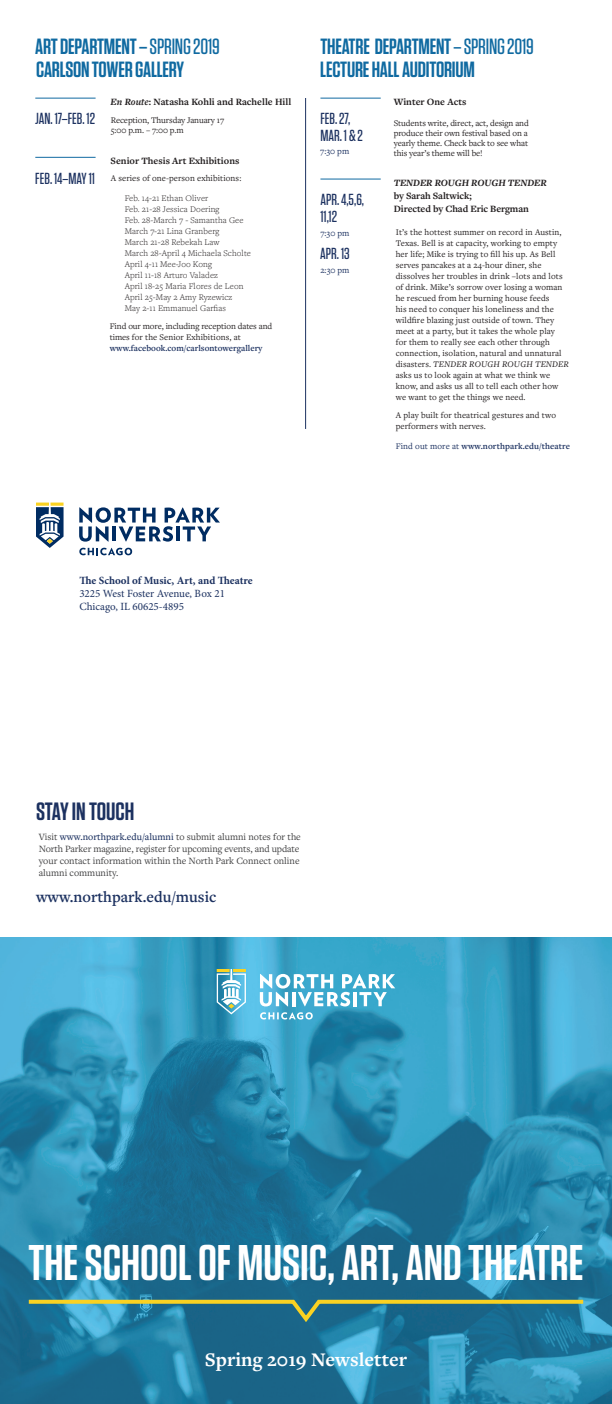
<style>
.page{position:relative;width:612px;height:1404px;background:#fff}
.page>*{position:absolute;margin:0;border:0;box-sizing:border-box;transform-origin:0 0}
.t1{font:600 50px "Tungsten";color:#fff}
.t2{font:600 25px "Tungsten";letter-spacing:-.005em;color:#1c3160}
.t3{font:600 22px/23.7px "Tungsten";letter-spacing:-.01em;color:#106aa1}
.t4{font:700 20px "Freight Text Pro";color:#fff}
.t5{font:500 16px/17px "Tungsten";color:#1c3160}
.t6{font:600 16px "Freight Text Pro";color:#1c3160}
.t7{font:11px/13.2px "Minion Pro";color:#1c3160}
.t8{font:700 11px "Minion Pro";color:#1c3160}
.t9{font:10px/12px "Freight Text Pro";color:#3e3e3f}
.t10{font:700 10px/13px "Freight Text Pro";color:#231f20}
.t11{font:italic 700 10px "Freight Text Pro";letter-spacing:-.01em;color:#231f20}
.t12{font:9px/11px "Freight Text Pro";letter-spacing:.01em;color:#231f20}
.t13{font:300 9px/11px "Freight Text Pro";letter-spacing:.01em;color:#231f20}
.t14{font:9px/10px "Freight Text Pro";letter-spacing:-.01em;color:#231f20}
.t15{font:600 9px "Freight Text Pro";color:#1c3160}
.t16{font:9px "Freight Text Pro";color:#1c3160}
.s1{font-weight:500}
.s2{font-style:italic}
.s3{font-weight:400}
.s4{font-weight:500;color:#1c3160}
</style>
<div class="page">
<img style="left:0;top:937px;width:612px;height:467px">
<svg style="left:25px;top:1298px;width:562px;height:28px;background:#3f8187"></svg>
<svg style="left:260px;top:974px;width:135px;height:46px"></svg>
<svg style="left:217px;top:969px;width:29px;height:45px"></svg>
<svg style="left:79px;top:507px;width:141px;height:35px"></svg>
<svg style="left:79px;top:548px;width:53px;height:7px"></svg>
<svg style="left:36px;top:503px;width:28px;height:45px"></svg>
<hr style="left:35px;top:98px;width:61px;height:1px;background:#106aa1">
<hr style="left:35px;top:157px;width:61px;height:1px;background:#106aa1">
<hr style="left:305px;top:98px;width:1px;height:331px;background:#1c3160">
<hr style="left:320px;top:98px;width:61px;height:1px;background:#106aa1">
<hr style="left:320px;top:179px;width:61px;height:1px;background:#106aa1">
<h3 class="t3" style="left:35px;top:35px;width:186px">ART DEPARTMENT – <span class="s1">SPRING 2019<br></span>CARLSON TOWER GALLERY</h3>
<h3 class="t5" style="left:35px;top:111px;width:61px">JAN. 17–FEB. 12</h3>
<h3 class="t5" style="left:35px;top:170px;width:61px">FEB. 14–MAY 11</h3>
<p class="t10" style="left:111px;top:95px;width:182px"><span class="s2">En Route</span>: Natasha Kohli and Rachelle Hill</p>
<p class="t14" style="left:111px;top:115px;width:115px">Reception, Thursday January 17<br>5:00 p.m. – 7:00 p.m</p>
<p class="t10" style="left:111px;top:154px;width:130px">Senior Thesis Art Exhibitions</p>
<p class="t12" style="left:111px;top:173px;width:132px">A series of one-person exhibitions:</p>
<p class="t13" style="left:125px;top:192px;width:128px">Feb. 14-21 Ethan Oliver<br>Feb. 21-28 Jessica Doering<br>Feb. 28-March 7 - Samantha Gee<br>March 7-21 Lina Granberg<br>March 21-28 Rebekah Law<br>March 28-April 4 Michaela Scholte<br>April 4-11 Mee-Joo Kong<br>April 11-18 Arturo Valadez<br>April 18-25 Maria Flores de Leon<br>April 25-May 2 Amy Ryzewicz<br>May 2-11 Emmanuel Garfias</p>
<p class="t14" style="left:110px;top:321px;width:164px;line-height:11px">Find our more, including reception dates and times for the Senior Exhibitions, at</p>
<p class="t15" style="left:110px;top:342px;width:154px">www.facebook.com/carlsontowergallery</p>
<h3 class="t3" style="left:320px;top:35px;width:215px">THEATRE DEPARTMENT <span class="s1">– SPRING 2019<br></span>LECTURE HALL AUDITORIUM</h3>
<h3 class="t5" style="left:320px;top:111px;width:44px">FEB. 27,<br>MAR. 1 &amp; 2</h3>
<p class="t16" style="left:320px;top:145px;width:31px">7:30 pm</p>
<h3 class="t5" style="left:320px;top:191px;width:45px">APR. 4,5,6,<br>11,12</h3>
<p class="t16" style="left:320px;top:227px;width:31px">7:30 pm</p>
<p class="t16" style="left:320px;top:264px;width:31px">2:30 pm</p>
<h3 class="t5" style="left:320px;top:245px;width:31px">APR. 13</h3>
<p class="t10" style="left:394px;top:95px;width:74px">Winter One Acts</p>
<p class="t12" style="left:394px;top:118px;width:136px;line-height:10px;text-align:justify">Students write, direct, act, design and produce their own festival based on a yearly theme. Check back to see what this year’s theme will be!</p>
<p class="t11" style="left:394px;top:176px;width:154px">TENDER ROUGH ROUGH TENDER</p>
<p class="t10" style="left:394px;top:189px;width:137px">by Sarah Saltwick;<br>Directed by Chad Eric Bergman</p>
<p class="t12" style="left:396px;top:227px;width:175px">It’s the hottest summer on record in Austin, Texas. Bell is at capacity, working to empty her life; Mike is trying to fill his up. As Bell serves pancakes at a 24-hour diner, she dissolves her troubles in drink –lots and lots of drink. Mike’s sorrow over losing a woman he rescued from her burning house feeds<br>his need to conquer his loneliness and the wildfire blazing just outside of town. They meet at a party, but it takes the whole play<br>for them to really see each other through connection, isolation, natural and unnatural disasters. <span class="s2">TENDER ROUGH ROUGH TENDER </span>asks us to look again at what we think we know, and asks us all to tell each other how we want to get the things we need.</p>
<p class="t12" style="left:396px;top:410px;width:162px">A play built for theatrical gestures and two performers with nerves.</p>
<p class="t15" style="left:396px;top:440px;width:176px"><span class="s3">Find out more at</span> www.northpark.edu/theatre</p>
<p class="t8" style="left:79px;top:573px;width:175px">The School of Music, Art, and Theatre</p>
<p class="t7" style="left:79px;top:587px;width:147px">3225 West Foster Avenue, Box 21<br>Chicago, IL 60625-4895</p>
<h2 class="t2" style="left:36px;top:798px;width:100px">STAY IN TOUCH</h2>
<p class="t9" style="left:39px;top:830px;width:264px">Visit <span class="s4">www.northpark.edu/alumni</span> to submit alumni notes for the North Parker magazine, register for upcoming events, and update your contact information within the North Park Connect online alumni community.</p>
<h3 class="t6" style="left:36px;top:886px;width:182px">www.northpark.edu/music</h3>
<h1 class="t1" style="left:28px;top:1236px;width:557px">THE SCHOOL OF MUSIC, ART, AND THEATRE</h1>
<h3 class="t4" style="left:205px;top:1347px;width:204px">Spring 2019 Newsletter</h3>
</div>
